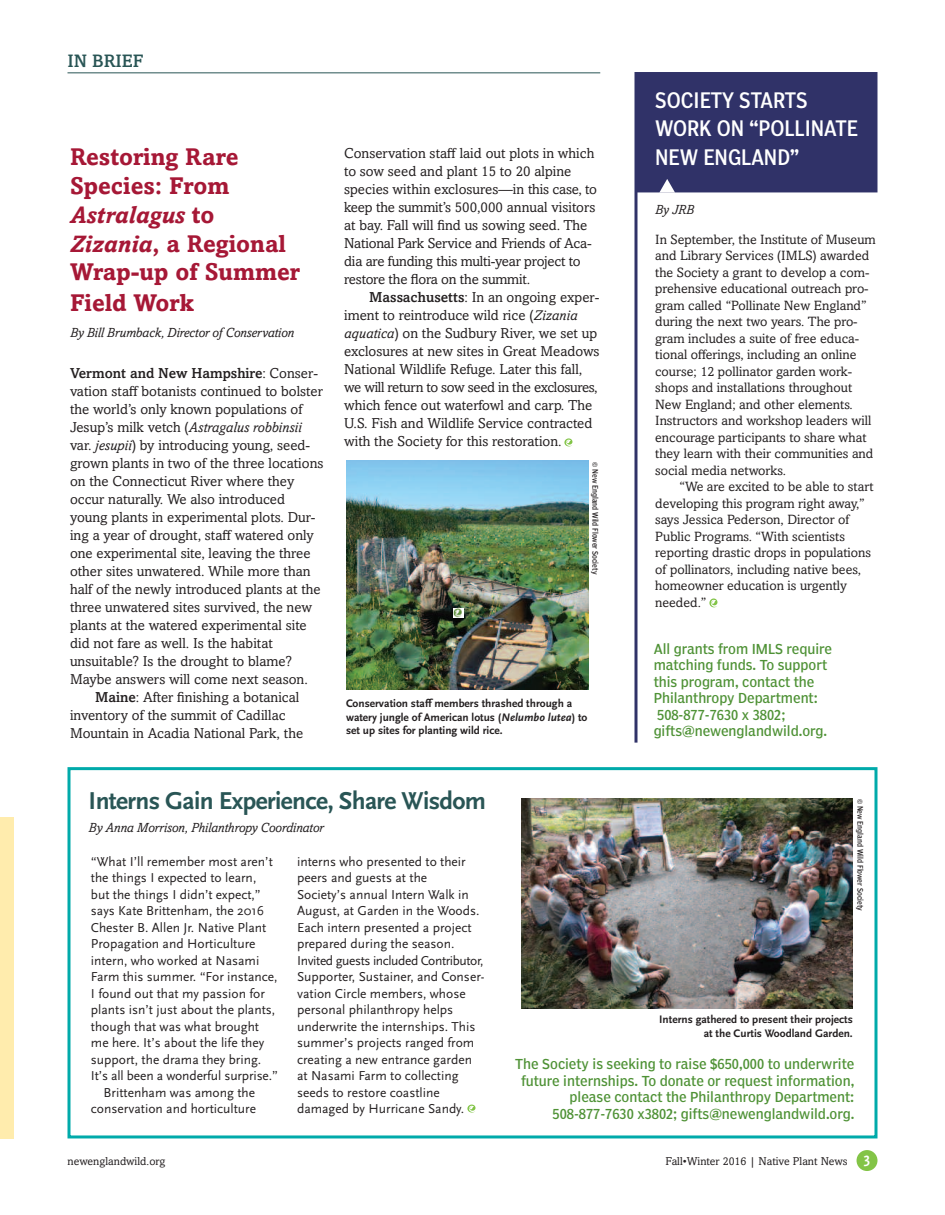
<style>
.page{position:relative;width:945px;height:1215px;background:#fff}
.page>*{position:absolute;margin:0;border:0;box-sizing:border-box;transform-origin:0 0}
.t1{font:700 25.5px "Scala Sans OT";letter-spacing:-.025em;color:#295555}
.t2{font:700 24px/29.1px "Amasis MT Std";color:#a61836}
.t3{font:21px/28.5px "Poynter Agate One Comp";color:#fff}
.t4{font:500 18px "Amasis MT Std";color:#295555}
.t5{font:14.4px/18px "Amasis MT Std";color:#231f20}
.t6{font:italic 14.4px "Amasis MT Std";color:#231f20}
.t7{font:500 14.4px "Amasis MT Std";color:#231f20}
.t8{font:13.5px/16.5px "Scala Sans OT";color:#231f20}
.t9{font:13.5px/16.5px "Amasis MT Std";color:#231f20}
.t10{font:condensed 13.5px/16.5px "Poynter Agate One";color:#4f9236;text-align:right}
.t11{font:italic 13.5px "Amasis MT Std";letter-spacing:-.015em;color:#231f20}
.t12{font:700 11.4px/13.6px "Scala Sans OT";color:#231f20}
.t13{font:11.4px "Amasis MT Std";color:#231f20}
.t14{font:7.5px "Poynter Agate One Comp";color:#231f20}
.s1{font-style:italic}
.s2{font-weight:400}
.s3{font-style:normal}
.s4{font-weight:500}
.s5{font-family:"Scala Sans OT";font-weight:700;font-size:15px;color:#fff}
</style>
<div class="page">
<hr style="left:67px;top:72px;width:533px;height:1px;background:#295555">
<div style="left:857px;top:1150px;width:21px;height:21px;background:#83c447;border-radius:50%"></div>
<div style="left:0;top:817px;width:13px;height:321px;background:#ffecad"></div>
<div style="left:638px;top:72px;width:240px;height:121px;background:#303268"></div>
<svg style="left:634px;top:72px;width:4px;height:671px;background:#5e608a"></svg>
<div style="left:68px;top:767px;width:810px;height:371px;border:3px solid #0aa"></div>
<svg style="left:468px;top:1104px;width:8px;height:9px"></svg>
<svg style="left:709px;top:599px;width:8px;height:8px"></svg>
<img style="left:346px;top:460px;width:243px;height:230px">
<img style="left:521px;top:798px;width:331px;height:211px">
<svg style="left:453px;top:608px;width:10px;height:10px"></svg>
<svg style="left:454px;top:609px;width:8px;height:8px"></svg>
<svg style="left:565px;top:438px;width:8px;height:9px"></svg>
<p class="t4" style="left:68px;top:54px;width:78px">IN BRIEF</p>
<h2 class="t2" style="left:70px;top:145px;width:231px">Restoring Rare<br>Species: From<br><span class="s1">Astralagus</span> to<br><span class="s1">Zizania</span>, a Regional<br>Wrap-up of Summer<br>Field Work</h2>
<p class="t11" style="left:70px;top:328px;width:226px">By Bill Brumback, Director of Conservation</p>
<p class="t7" style="left:70px;top:368px;width:250px">Vermont and New Hampshire<span class="s2">: Conser-</span></p>
<p class="t5" style="left:70px;top:383px;width:254px">vation staff botanists continued to bolster</p>
<p class="t5" style="left:70px;top:401px;width:234px">the world’s only known populations of</p>
<p class="t6" style="left:70px;top:422px;width:233px"><span class="s3">Jesup’s milk vetch (</span>Astragalus robbinsii</p>
<p class="t5" style="left:70px;top:437px;width:242px">var. <span class="s1">jesupii</span>) by introducing young, seed-</p>
<p class="t5" style="left:70px;top:455px;width:255px">grown plants in two of the three locations</p>
<p class="t5" style="left:70px;top:473px;width:226px">on the Connecticut River where they</p>
<p class="t5" style="left:70px;top:491px;width:217px">occur naturally. We also introduced</p>
<p class="t5" style="left:70px;top:509px;width:247px">young plants in experimental plots. Dur-</p>
<p class="t5" style="left:70px;top:527px;width:245px">ing a year of drought, staff watered only</p>
<p class="t5" style="left:70px;top:545px;width:242px">one experimental site, leaving the three</p>
<p class="t5" style="left:70px;top:563px;width:242px">other sites unwatered. While more than</p>
<p class="t5" style="left:70px;top:581px;width:252px">half of the newly introduced plants at the</p>
<p class="t5" style="left:70px;top:599px;width:244px">three unwatered sites survived, the new</p>
<p class="t5" style="left:70px;top:617px;width:238px">plants at the watered experimental site</p>
<p class="t5" style="left:70px;top:635px;width:205px">did not fare as well. Is the habitat</p>
<p class="t5" style="left:70px;top:653px;width:223px">unsuitable? Is the drought to blame?</p>
<p class="t5" style="left:70px;top:671px;width:239px">Maybe answers will come next season.</p>
<p class="t5" style="left:95px;top:689px;width:206px"><span class="s4">Maine</span>: After finishing a botanical</p>
<p class="t5" style="left:70px;top:707px;width:217px">inventory of the summit of Cadillac</p>
<p class="t5" style="left:70px;top:725px;width:235px">Mountain in Acadia National Park, the</p>
<p class="t5" style="left:344px;top:146px;width:254px">Conservation staff laid out plots in which to sow seed and plant 15 to 20 alpine species within exclosures—in this case, to keep the summit’s 500,000 annual visitors at bay. Fall will find us sowing seed. The National Park Service and Friends of Aca&shy;dia are funding this multi-year project to restore the flora on the summit.</p>
<p class="t5" style="left:344px;top:290px;width:257px;text-indent:25px"><span class="s4">Massachusetts</span>: In an ongoing exper&shy;iment to reintroduce wild rice (<span class="s1">Zizania aquatica</span>) on the Sudbury River, we set up exclosures at new sites in Great Meadows National Wildlife Refuge. Later this fall, we will return to sow seed in the exclosures, which fence out waterfowl and carp. The U.S. Fish and Wildlife Service contracted with the Society for this restoration.</p>
<p class="t14" style="left:599px;top:462px;width:114px;rotate:90deg">© New England Wild Flower Society</p>
<p class="t12" style="left:346px;top:697px;width:243px">conservation staffmembers thrashed through a watery jungle ofamerican lotus (<span class="s1">Nelumbo lutea</span>) to set up sites for planting wild rice.</p>
<h3 class="t3" style="left:655px;top:86px;width:204px">SOCIETY STARTS<br>WORK ON “POLLINATE<br>NEW ENGLAND”</h3>
<p class="t11" style="left:655px;top:205px;width:41px">By JRB</p>
<p class="t9" style="left:655px;top:233px;width:222px">In September, the Institute of Museum and Library Services (IMLS) awarded the Society a grant to develop a com&shy;prehensive educational outreach pro&shy;gram called “Pollinate New England” during the next two years. The pro&shy;gram includes a suite of free educa&shy;tional offerings, including an online course; 12 pollinator garden work&shy;shops and installations throughout New England; and other elements.<br>Instructors and workshop leaders will encourage participants to share what they learn with their communities and social media networks.</p>
<p class="t9" style="left:655px;top:480px;width:220px;text-indent:24px">“We are excited to be able to start developing this program right away,” says Jessica Pederson, Director of Public Programs. “With scientists reporting drastic drops in populations of pollinators, including native bees, homeowner education is urgently needed.”</p>
<p class="t10" style="left:654px;top:641px;width:180px;text-align:left">All grants from IMLS require matching funds. To support this program, contact the<br>Philanthropy Department:<br>508-877-7630 x 3802; gifts@newenglandwild.org.</p>
<h1 class="t1" style="left:89px;top:789px;width:399px">interns gain experience, share wisdom</h1>
<p class="t11" style="left:89px;top:822px;width:237px">By Anna Morrison, Philanthropy Coordinator</p>
<p class="t8" style="left:91px;top:853px;width:183px">“what i’ll remember most aren’t</p>
<p class="t8" style="left:91px;top:870px;width:167px">the things i expected to learn,</p>
<p class="t8" style="left:91px;top:886px;width:171px">but the things i didn’t expect,”</p>
<p class="t8" style="left:91px;top:903px;width:175px">says Kate brittenham, the 2016</p>
<p class="t8" style="left:91px;top:919px;width:177px">Chester b. allen Jr. native plant</p>
<p class="t8" style="left:91px;top:936px;width:166px">propagation and Horticulture</p>
<p class="t8" style="left:91px;top:952px;width:170px">intern, who worked at nasami</p>
<p class="t8" style="left:91px;top:969px;width:188px">farm this summer. “for instance,</p>
<p class="t8" style="left:91px;top:985px;width:176px">i found out that my passion for</p>
<p class="t8" style="left:91px;top:1002px;width:186px">plants isn’t just about the plants,</p>
<p class="t8" style="left:91px;top:1018px;width:170px">though that was what brought</p>
<p class="t8" style="left:91px;top:1035px;width:175px">me here. it’s about the life they</p>
<p class="t8" style="left:91px;top:1051px;width:172px">support, the drama they bring.</p>
<p class="t8" style="left:91px;top:1068px;width:189px">it’s all been a wonderful surprise.”</p>
<p class="t8" style="left:104px;top:1084px;width:153px">brittenham was among the</p>
<p class="t8" style="left:91px;top:1101px;width:167px">conservation and horticulture</p>
<p class="t8" style="left:297px;top:853px;width:189px">interns who presented to their peers and guests at the<br>society’s annual intern walk in august, at Garden in the woods. each intern presented a project prepared during the season. invited guests included Contributor, supporter, sustainer, and Conser&shy;vation Circle members, whose personal philanthropy helps underwrite the internships. this summer’s projects ranged from creating a new entrance garden at nasami farm to collecting seeds to restore coastline damaged by Hurricane sandy.</p>
<p class="t14" style="left:865px;top:799px;width:114px;rotate:90deg">© New England Wild Flower Society</p>
<p class="t12" style="left:659px;top:1013px;width:195px;text-align:right">interns gathered to present their projects at the curtis woodland garden.</p>
<p class="t10" style="left:515px;top:1056px;width:341px">The Society is seeking to raise $650,000 to underwrite future internships. To donate or request information, please contact the Philanthropy Department:<br>508-877-7630 x3802; gifts@newenglandwild.org.</p>
<p class="t13" style="left:67px;top:1157px;width:99px">newenglandwild.org</p>
<p class="t13" style="left:666px;top:1157px;width:206px">Fall•Winter 2016 | Native Plant News <span class="s5">3</span></p>
</div>
